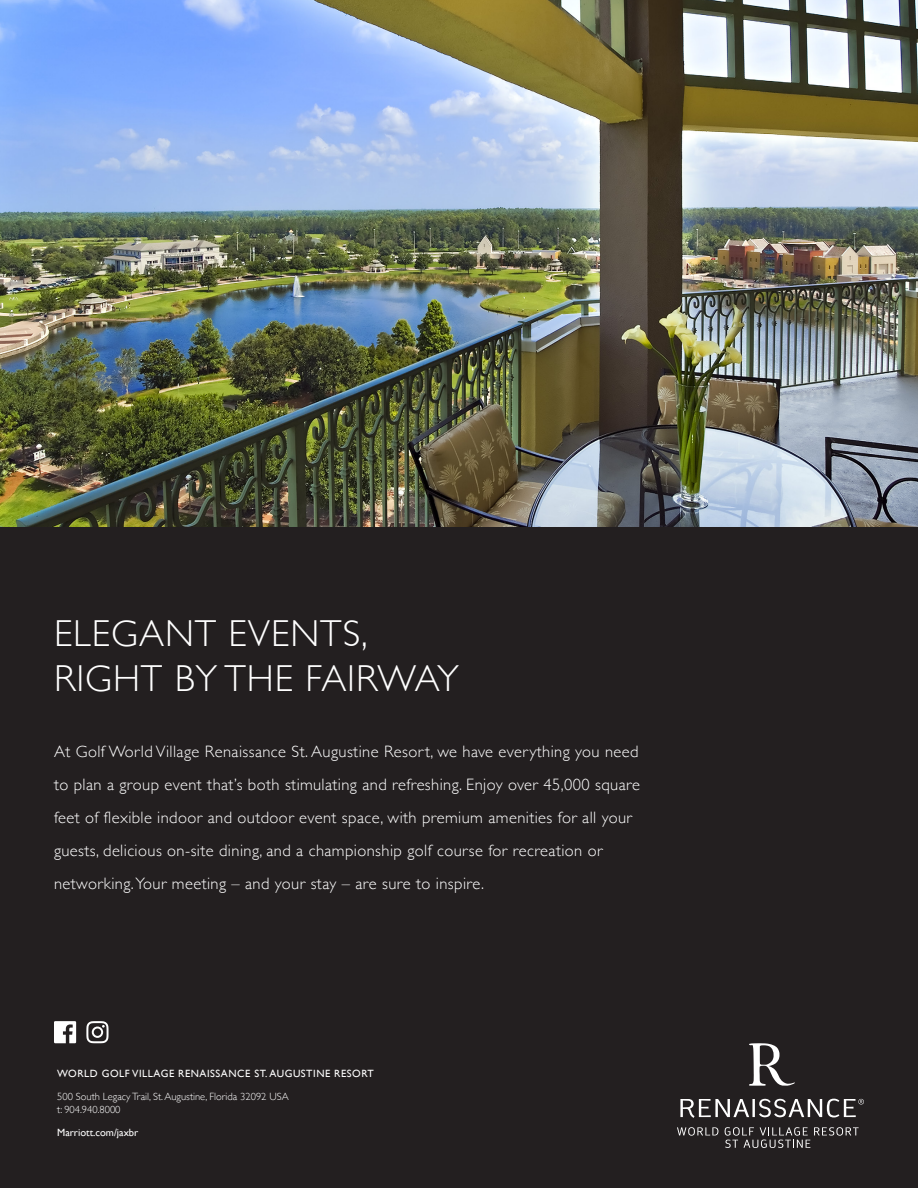
<style>
.page{position:relative;width:918px;height:1188px;background:#fff}
.page>*{position:absolute;margin:0;border:0;box-sizing:border-box;transform-origin:0 0}
.t1{font:300 37.5px/45px "Gill Sans";letter-spacing:.025em;color:#fff}
.t2{font:300 16.5px/33px "Gill Sans";letter-spacing:.025em;color:#fff}
.t3{font:300 10.5px/12.6px "Gill Sans";color:#fff}
.t4{font:10.5px "Gill Sans";letter-spacing:.05em;color:#fff}
.t5{font:10.5px "Gill Sans";color:#fff}
</style>
<div class="page">
<div style="left:0;top:14px;width:918px;height:1174px;background:#231f20"></div>
<svg style="left:680px;top:1099px;width:184px;height:19px"></svg>
<svg style="left:749px;top:1043px;width:46px;height:43px"></svg>
<svg style="left:677px;top:1127px;width:41px;height:9px"></svg>
<svg style="left:725px;top:1127px;width:134px;height:21px"></svg>
<svg style="left:54px;top:1021px;width:22px;height:22px"></svg>
<svg style="left:86px;top:1021px;width:23px;height:22px"></svg>
<img style="left:0;top:0;width:918px;height:526px">
<h1 class="t1" style="left:54px;top:609px;width:406px">ELEGANT EVENTS,<br>RIGHT BY THE FAIRWAY</h1>
<p class="t2" style="left:54px;top:734px;width:587px">At Golf World Village Renaissance St. Augustine Resort, we have everything you need to plan a group event that’s both stimulating and refreshing. Enjoy over 45,000 square feet of flexible indoor and outdoor event space, with premium amenities for all your guests, delicious on-site dining, and a championship golf course for recreation or networking. Your meeting – and your stay – are sure to inspire.</p>
<p class="t4" style="left:57px;top:1067px;width:318px">WORLD GOLF VILLAGE RENAISSANCE ST. AUGUSTINE RESORT</p>
<p class="t3" style="left:57px;top:1090px;width:233px">500 South Legacy Trail, St. Augustine, Florida 32092 USA t: 904.940.8000</p>
<p class="t5" style="left:57px;top:1126px;width:83px">Marriott.com/jaxbr</p>
</div>
